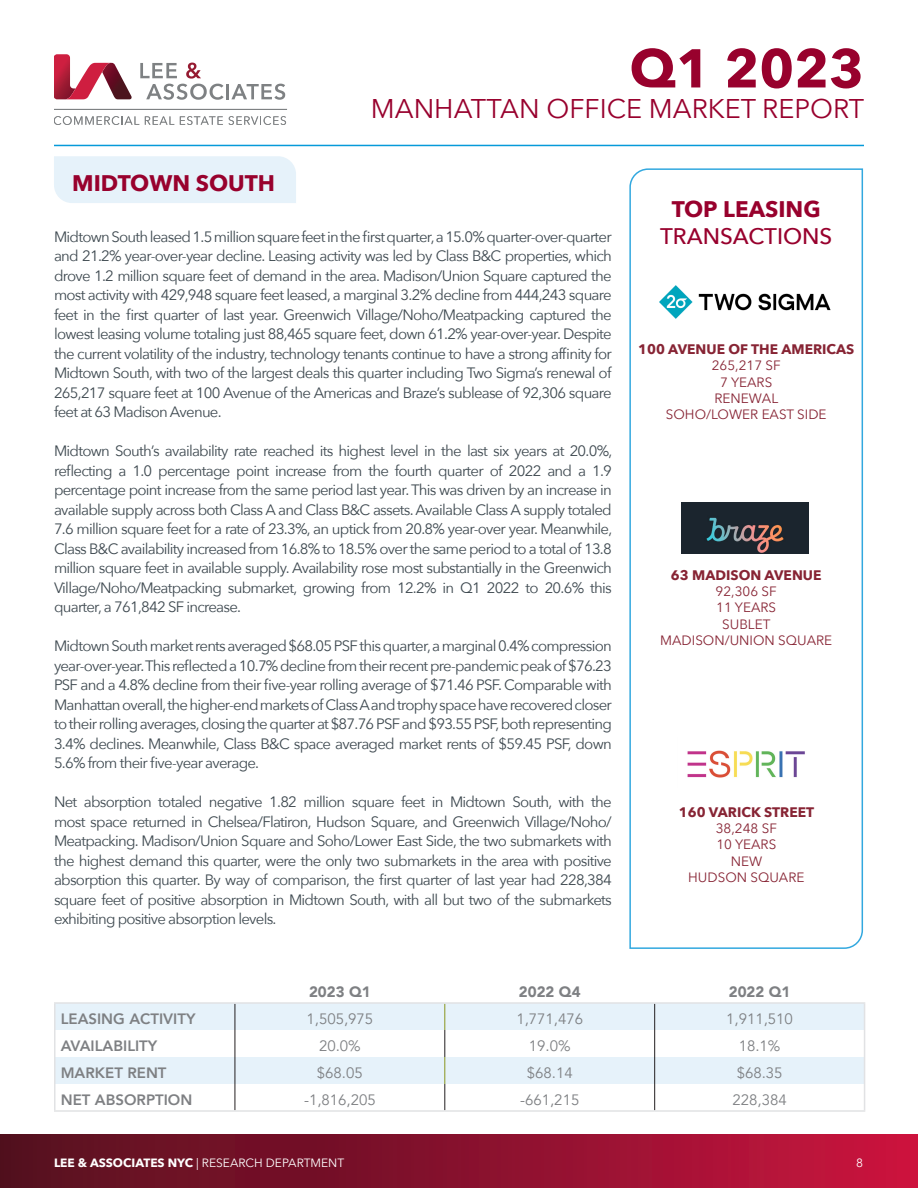
<style>
.page{position:relative;width:918px;height:1188px;background:#fff}
.page>*{position:absolute;margin:0;border:0;box-sizing:border-box;transform-origin:0 0}
.Doc_Title_2{font:700 54px "Avenir Next";color:#98012d}
.Doc_Title_2-2{font:27px "Avenir Next";color:#98012d}
.Body_Copy{font:500 22.5px/27px "Avenir Next";color:#98012d;text-align:center}
.Body_Copy-2{font:700 22.5px "Avenir Next";color:#98012d}
.Body_Copy-3{font:15px/19.5px "Avenir Next";letter-spacing:-.05em;color:#3e4950;text-align:justify}
.t1{font:15px "Avenir";color:#7e8083}
.t2{font:800 15px "Avenir";color:#7e8083}
.t3{font:900 15px "Avenir";color:#7e8083}
.t4{font:700 13.8px "Avenir Next";color:#872434}
.t5{font:13.5px "Avenir Next";color:#872434}
.t6{font:12px "Avenir Next";color:#fff}
.s1{font-weight:700}
</style>
<div class="page">
<div style="left:0;top:1134px;width:918px;height:54px;background:linear-gradient(to right,#51101e,#c7133e)"></div>
<svg style="left:140px;top:63px;width:84px;height:37px"></svg>
<hr style="left:226px;top:84px;width:3px;height:15px;background:#7e8183">
<svg style="left:231px;top:84px;width:54px;height:16px"></svg>
<svg style="left:54px;top:54px;width:78px;height:45px"></svg>
<hr style="left:54px;top:109px;width:233px;height:1px;background:#7e8183">
<svg style="left:54px;top:116px;width:85px;height:9px"></svg>
<svg style="left:145px;top:116px;width:29px;height:9px"></svg>
<svg style="left:180px;top:116px;width:106px;height:9px"></svg>
<hr style="left:54px;top:145px;width:810px;height:1px;background:#069ad9">
<div style="left:54px;top:156px;width:242px;height:47px;background:#e6f2fa"></div>
<svg style="left:56px;top:1004px;width:808px;height:80px;fill:#e6f2fa"></svg>
<svg style="left:235px;top:1004px;width:1px;height:106px"></svg>
<svg style="left:654px;top:1004px;width:1px;height:106px"></svg>
<svg style="left:445px;top:1004px;width:1px;height:106px"></svg>
<hr style="left:54px;top:1002px;width:181px;height:2px;background:#e1e2e4">
<hr style="left:54px;top:1004px;width:2px;height:26px;background:#e1e2e4">
<hr style="left:235px;top:1002px;width:210px;height:2px;background:#e1e2e4">
<hr style="left:445px;top:1002px;width:210px;height:2px;background:#e1e2e4">
<hr style="left:655px;top:1002px;width:210px;height:2px;background:#e1e2e4">
<hr style="left:54px;top:1057px;width:2px;height:27px;background:#e1e2e4">
<hr style="left:54px;top:1030px;width:2px;height:27px;background:#e1e2e4">
<hr style="left:54px;top:1084px;width:2px;height:26px;background:#e1e2e4">
<svg style="left:864px;top:1004px;width:1px;height:106px"></svg>
<hr style="left:54px;top:1110px;width:181px;height:2px;background:#e1e2e4">
<hr style="left:235px;top:1110px;width:210px;height:2px;background:#e1e2e4">
<hr style="left:445px;top:1110px;width:210px;height:2px;background:#e1e2e4">
<hr style="left:655px;top:1110px;width:210px;height:2px;background:#e1e2e4">
<svg style="left:629px;top:168px;width:235px;height:781px"></svg>
<img style="left:659px;top:285px;width:172px;height:34px">
<img style="left:682px;top:503px;width:127px;height:50px">
<img style="left:678px;top:737px;width:135px;height:51px">
<p class="Doc_Title_2" style="left:630px;top:22px;width:236px">Q1 2023</p>
<p class="Body_Copy-2" style="left:72px;top:164px;width:204px">MIDTOWN SOUTH</p>
<p class="Doc_Title_2-2" style="left:371px;top:85px;width:495px">MANHATTAN OFFICE MARKET REPORT</p>
<p class="Body_Copy-3" style="left:54px;top:226px;width:559px">Midtown South leased 1.5 million square feet in the first quarter, a 15.0% quarter-over-quarter and 21.2% year-over-year decline. Leasing activity was led by Class B&amp;C properties, which drove 1.2 million square feet of demand in the area. Madison/Union Square captured the most activity with 429,948 square feet leased, a marginal 3.2% decline from 444,243 square feet in the first quarter of last year. Greenwich Village/Noho/Meatpacking captured the lowest leasing volume totaling just 88,465 square feet, down 61.2% year-over-year. Despite the current volatility of the industry, technology tenants continue to have a strong affinity for Midtown South, with two of the largest deals this quarter including Two Sigma’s renewal of 265,217 square feet at 100 Avenue of the Americas and Braze’s sublease of 92,306 square feet at 63 Madison Avenue.</p>
<p class="Body_Copy-3" style="left:54px;top:441px;width:560px">Midtown South’s availability rate reached its highest level in the last six years at 20.0%, reflecting a 1.0 percentage point increase from the fourth quarter of 2022 and a 1.9 percentage point increase from the same period last year. This was driven by an increase in available supply across both Class A and Class B&amp;C assets. Available Class A supply totaled 7.6 million square feet for a rate of 23.3%, an uptick from 20.8% year-over year. Meanwhile, Class B&amp;C availability increased from 16.8% to 18.5% over the same period to a total of 13.8 million square feet in available supply. Availability rose most substantially in the Greenwich Village/Noho/Meatpacking submarket, growing from 12.2% in Q1 2022 to 20.6% this quarter, a 761,842 SF increase.</p>
<p class="Body_Copy-3" style="left:54px;top:636px;width:559px">Midtown South market rents averaged $68.05 PSF this quarter, a marginal 0.4% compression year-over-year. This reflected a 10.7% decline from their recent pre-pandemic peak of $76.23<br>PSF and a 4.8% decline from their five-year rolling average of $71.46 PSF. Comparable with Manhattan overall, the higher-end markets of Class A and trophy space have recovered closer to their rolling averages, closing the quarter at $87.76 PSF and $93.55 PSF, both representing 3.4% declines. Meanwhile, Class B&amp;C space averaged market rents of $59.45 PSF, down 5.6% from their five-year average.</p>
<p class="Body_Copy-3" style="left:54px;top:792px;width:559px">Net absorption totaled negative 1.82 million square feet in Midtown South, with the most space returned in Chelsea/Flatiron, Hudson Square, and Greenwich Village/Noho/ Meatpacking. Madison/Union Square and Soho/Lower East Side, the two submarkets with the highest demand this quarter, were the only two submarkets in the area with positive absorption this quarter. By way of comparison, the first quarter of last year had 228,384 square feet of positive absorption in Midtown South, with all but two of the submarkets exhibiting positive absorption levels.</p>
<p class="Body_Copy" style="left:660px;top:195px;width:174px"><span class="s1">TOP LEASING<br></span>TRANSACTIONS</p>
<p class="t4" style="left:638px;top:337px;width:218px">100 AVENUE OF THE AMERICAS</p>
<p class="t5" style="left:712px;top:354px;width:71px">265,217 SF</p>
<p class="t5" style="left:720px;top:371px;width:54px">7 YEARS</p>
<p class="t5" style="left:715px;top:387px;width:65px">RENEWAL</p>
<p class="t5" style="left:666px;top:403px;width:162px">SOHO/LOWER EAST SIDE</p>
<p class="t4" style="left:671px;top:563px;width:152px">63 MADISON AVENUE</p>
<p class="t5" style="left:716px;top:580px;width:63px">92,306 SF</p>
<p class="t5" style="left:716px;top:596px;width:61px">11 YEARS</p>
<p class="t5" style="left:722px;top:612px;width:50px">SUBLET</p>
<p class="t5" style="left:660px;top:629px;width:174px">MADISON/UNION SQUARE</p>
<p class="t4" style="left:679px;top:800px;width:137px">160 VARICK STREET</p>
<p class="t5" style="left:716px;top:817px;width:63px">38,248 SF</p>
<p class="t5" style="left:716px;top:833px;width:61px">10 YEARS</p>
<p class="t5" style="left:731px;top:849px;width:33px">NEW</p>
<p class="t5" style="left:688px;top:866px;width:118px">HUDSON SQUARE</p>
<p class="t3" style="left:309px;top:979px;width:63px">2023 Q1</p>
<p class="t3" style="left:519px;top:979px;width:63px">2022 Q4</p>
<p class="t3" style="left:729px;top:979px;width:63px">2022 Q1</p>
<p class="t2" style="left:61px;top:1007px;width:136px">LEASING ACTIVITY</p>
<p class="t1" style="left:307px;top:1010px;width:68px">1,505,975</p>
<p class="t1" style="left:516px;top:1010px;width:68px">1,771,476</p>
<p class="t1" style="left:726px;top:1010px;width:68px">1,911,510</p>
<p class="t2" style="left:61px;top:1034px;width:98px">AVAILABILITY</p>
<p class="t1" style="left:319px;top:1037px;width:43px">20.0%</p>
<p class="t1" style="left:529px;top:1037px;width:43px">19.0%</p>
<p class="t1" style="left:739px;top:1037px;width:43px">18.1%</p>
<p class="t2" style="left:61px;top:1061px;width:107px">MARKET RENT</p>
<p class="t1" style="left:317px;top:1064px;width:47px">$68.05</p>
<p class="t1" style="left:527px;top:1064px;width:47px">$68.14</p>
<p class="t1" style="left:737px;top:1064px;width:47px">$68.35</p>
<p class="t2" style="left:61px;top:1088px;width:133px">NET ABSORPTION</p>
<p class="t1" style="left:304px;top:1091px;width:73px">-1,816,205</p>
<p class="t1" style="left:520px;top:1091px;width:61px">-661,215</p>
<p class="t1" style="left:733px;top:1091px;width:56px">228,384</p>
<p class="t6" style="left:54px;top:1153px;width:292px"><span class="s1">LEE &amp; ASSOCIATES NYC</span> | RESEARCH DEPARTMENT</p>
<p class="t6" style="left:856px;top:1153px;width:8px">8</p>
</div>
